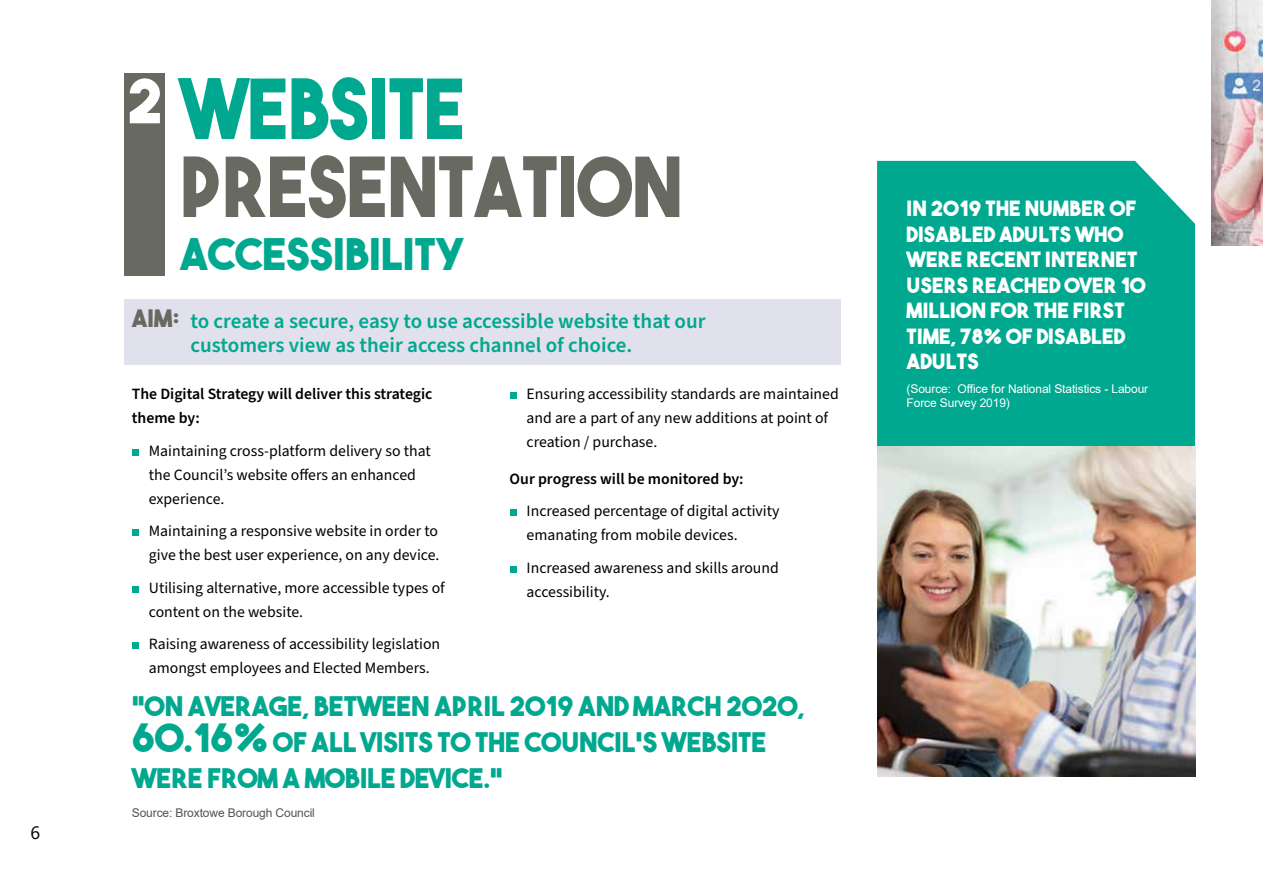
<style>
.page{position:relative;width:1263px;height:893px;background:#fff}
.page>*{position:absolute;margin:0;border:0;box-sizing:border-box;transform-origin:0 0}
.t1{font:82.5px "The Bold Font";letter-spacing:-.005em;color:#686960;scale:.9 1}
.t2{font:82.5px "The Bold Font";letter-spacing:-.005em;color:#00a88f;scale:.9 1}
.t3{font:61.2px "The Bold Font";color:#fff}
.t4{font:43.5px "The Bold Font";color:#00a88f}
.t5{font:27px/36px "The Bold Font";color:#00a88f}
.t6{font:24px "The Bold Font";color:#686960}
.t7{font:21px/25.5px "The Bold Font";letter-spacing:.01em;color:#fff}
.t8{font:600 21px/24px "Source Sans Pro";color:#00a88f}
.t9{font:18px "Microsoft Phags Pa";color:#000}
.t10{font:15.75px/24px "Source Sans Pro";color:#000}
.t11{font:600 15.75px/24px "Source Sans Pro";color:#000}
.t12{font:12px/14.4px "Arial";letter-spacing:-.01em;color:#fff}
.t13{font:12px "Arial";letter-spacing:-.01em;color:#505557}
.s1{font-size:39px}
</style>
<div class="page">
<img style="left:1212px;top:0;width:51px;height:246px">
<div style="left:132px;top:449px;width:7px;height:7px;background:#00a88f"></div>
<div style="left:132px;top:529px;width:7px;height:7px;background:#00a88f"></div>
<div style="left:132px;top:586px;width:7px;height:7px;background:#00a88f"></div>
<div style="left:132px;top:642px;width:7px;height:7px;background:#00a88f"></div>
<div style="left:510px;top:392px;width:7px;height:7px;background:#00a88f"></div>
<div style="left:510px;top:509px;width:7px;height:7px;background:#00a88f"></div>
<div style="left:510px;top:566px;width:7px;height:7px;background:#00a88f"></div>
<div style="left:124px;top:300px;width:716px;height:65px;background:#e1e0ed"></div>
<div style="left:877px;top:161px;width:318px;height:286px;background:#00a88f"></div>
<div style="left:124px;top:73px;width:41px;height:203px;background:#686960"></div>
<img style="left:877px;top:447px;width:318px;height:330px">
<p class="t9" style="left:30px;top:820px;width:11px">6</p>
<h2 class="t3" style="left:127px;top:62px;width:38px">2</h2>
<h1 class="t2" style="left:180px;top:57px;width:318px">WEBSITE</h1>
<h1 class="t1" style="left:180px;top:135px;width:560px">PRESENTATION</h1>
<h3 class="t4" style="left:180px;top:226px;width:288px">ACCESSIBILITY</h3>
<h3 class="t6" style="left:132px;top:303px;width:49px">AIM:</h3>
<h3 class="t8" style="left:190px;top:310px;width:517px">to create a secure, easy to use accessible website that our customers view as their access channel of choice.</h3>
<p class="t11" style="left:132px;top:382px;width:302px">The Digital Strategy will deliver this strategic theme by:</p>
<p class="t10" style="left:149px;top:439px;width:283px">Maintaining cross-platform delivery so that the Council’s website offers an enhanced experience.</p>
<p class="t10" style="left:149px;top:519px;width:292px">Maintaining a responsive website in order to give the best user experience, on any device.</p>
<p class="t10" style="left:149px;top:576px;width:297px">Utilising alternative, more accessible types of content on the website.</p>
<p class="t10" style="left:149px;top:632px;width:293px">Raising awareness of accessibility legislation amongst employees and Elected Members.</p>
<p class="t10" style="left:527px;top:382px;width:314px">Ensuring accessibility standards are maintained and are a part of any new additions at point of creation / purchase.</p>
<p class="t11" style="left:510px;top:467px;width:236px">Our progress will be monitored by:</p>
<p class="t10" style="left:527px;top:500px;width:254px">Increased percentage of digital activity emanating from mobile devices.</p>
<p class="t10" style="left:527px;top:556px;width:254px">Increased awareness and skills around accessibility.</p>
<h3 class="t5" style="left:132px;top:688px;width:674px">“ON AVERAGE, BETWEEN APRIL 2019 AND MARCH 2020,<br><span class="s1">60.16%</span> OF ALL VISITS TO THE COUNCIL’S WEBSITE<br>WERE FROM A MOBILE DEVICE.”</h3>
<p class="t13" style="left:132px;top:804px;width:185px">Source: Broxtowe Borough Council</p>
<h3 class="t7" style="left:907px;top:195px;width:241px">IN 2019 THE NUMBER OF<br>DISABLED ADULTS WHO<br>WERE RECENT INTERNET<br>USERS REACHED OVER 10<br>MILLION FOR THE FIRST<br>TIME, 78% OF DISABLED<br>ADULTS</h3>
<p class="t12" style="left:907px;top:381px;width:243px">(Source: Office for National Statistics - Labour<br>Force Survey 2019)</p>
</div>
